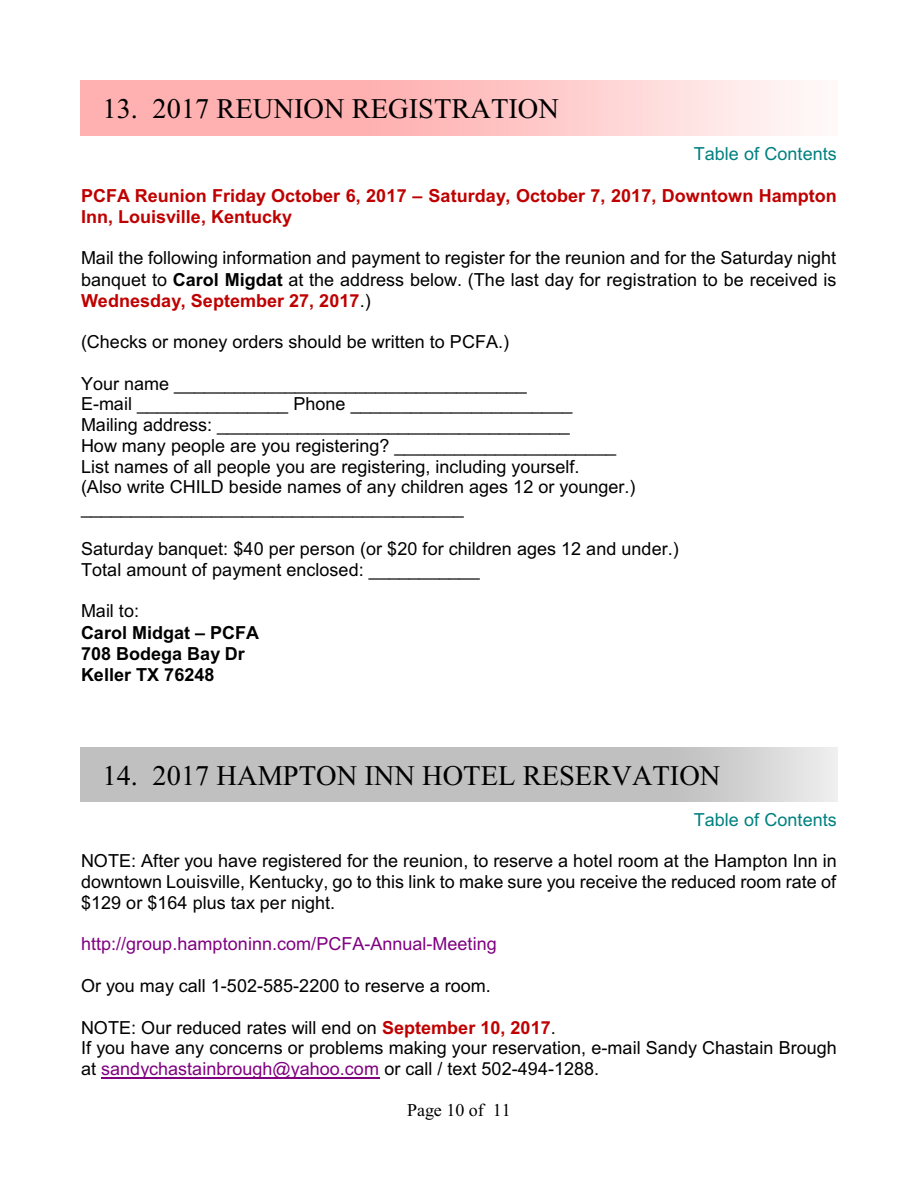
<style>
.page{position:relative;width:918px;height:1188px;background:#fff}
.page>*{position:absolute;margin:0;border:0;box-sizing:border-box;transform-origin:0 0}
.t1{font:28.5px "Times New Roman";color:#000}
.t2{font:18px/20.7px "Arial";color:#000}
.t3{font:700 18px/21.3px "Arial";color:#bf0000}
.t4{font:18px "Arial";color:#800080}
.t5{font:700 18px/21.3px "Arial";color:#000}
.t6{font:18px "Arial";color:#008080}
.t7{font:18px "Times New Roman";color:#000}
.s1{font-weight:700}
.s2{font-weight:700;color:#bf0000}
.s3{color:#800080}
</style>
<div class="page">
<hr style="left:101px;top:1078px;width:278px;height:1px;background:#800080">
<h1 class="t1" style="left:103px;top:99px;width:458px">13. 2017 REUNION REGISTRATION</h1>
<p class="t6" style="left:694px;top:147px;width:145px">Table of Contents</p>
<p class="t3" style="left:81px;top:186px;width:757px">PCFA Reunion Friday October 6, 2017 – Saturday, October 7, 2017, Downtown Hampton<br>Inn, Louisville, Kentucky</p>
<p class="t2" style="left:81px;top:249px;width:757px;line-height:21.3px;text-align:justify">Mail the following information and payment to register for the reunion and for the Saturday night banquet to <span class="s1">Carol Migdat</span> at the address below. (The last day for registration to be received is <span class="s2">Wednesday, September 27, 2017</span>.)</p>
<p class="t2" style="left:81px;top:333px;width:430px">(Checks or money orders should be written to PCFA.)</p>
<p class="t2" style="left:81px;top:375px;width:556px">Your name ___________________________________<br>E-mail _______________ Phone ______________________<br>Mailing address: ___________________________________<br>How many people are you registering? ______________________ List names of all people you are registering, including yourself.<br>(Also write CHILD beside names of any children ages 12 or younger.) ______________________________________</p>
<p class="t2" style="left:81px;top:540px;width:599px">Saturday banquet: $40 per person (or $20 for children ages 12 and under.)<br>Total amount of payment enclosed: ___________</p>
<p class="t2" style="left:81px;top:602px;width:60px">Mail to:</p>
<p class="t5" style="left:81px;top:623px;width:180px">Carol Midgat – PCFA<br>708 Bodega Bay Dr<br>Keller TX 76248</p>
<h1 class="t1" style="left:103px;top:765px;width:620px">14. 2017 HAMPTON INN HOTEL RESERVATION</h1>
<p class="t6" style="left:694px;top:813px;width:145px">Table of Contents</p>
<p class="t2" style="left:81px;top:852px;width:757px;text-align:justify">NOTE: After you have registered for the reunion, to reserve a hotel room at the Hampton Inn in downtown Louisville, Kentucky, go to this link to make sure you receive the reduced room rate of $129 or $164 plus tax per night.</p>
<p class="t4" style="left:81px;top:937px;width:417px">http://group.hamptoninn.com/PCFA-Annual-Meeting</p>
<p class="t2" style="left:81px;top:977px;width:411px">Or you may call 1-502-585-2200 to reserve a room.</p>
<p class="t2" style="left:81px;top:1019px;width:757px">NOTE: Our reduced rates will end on <span class="s2">September 10, 2017</span>.<br>If you have any concerns or problems making your reservation, e-mail Sandy Chastain Brough at <span class="s3">sandychastainbrough@yahoo.com</span> or call / text 502-494-1288.</p>
<p class="t7" style="left:407px;top:1104px;width:105px">Page 10 of 11</p>
</div>
